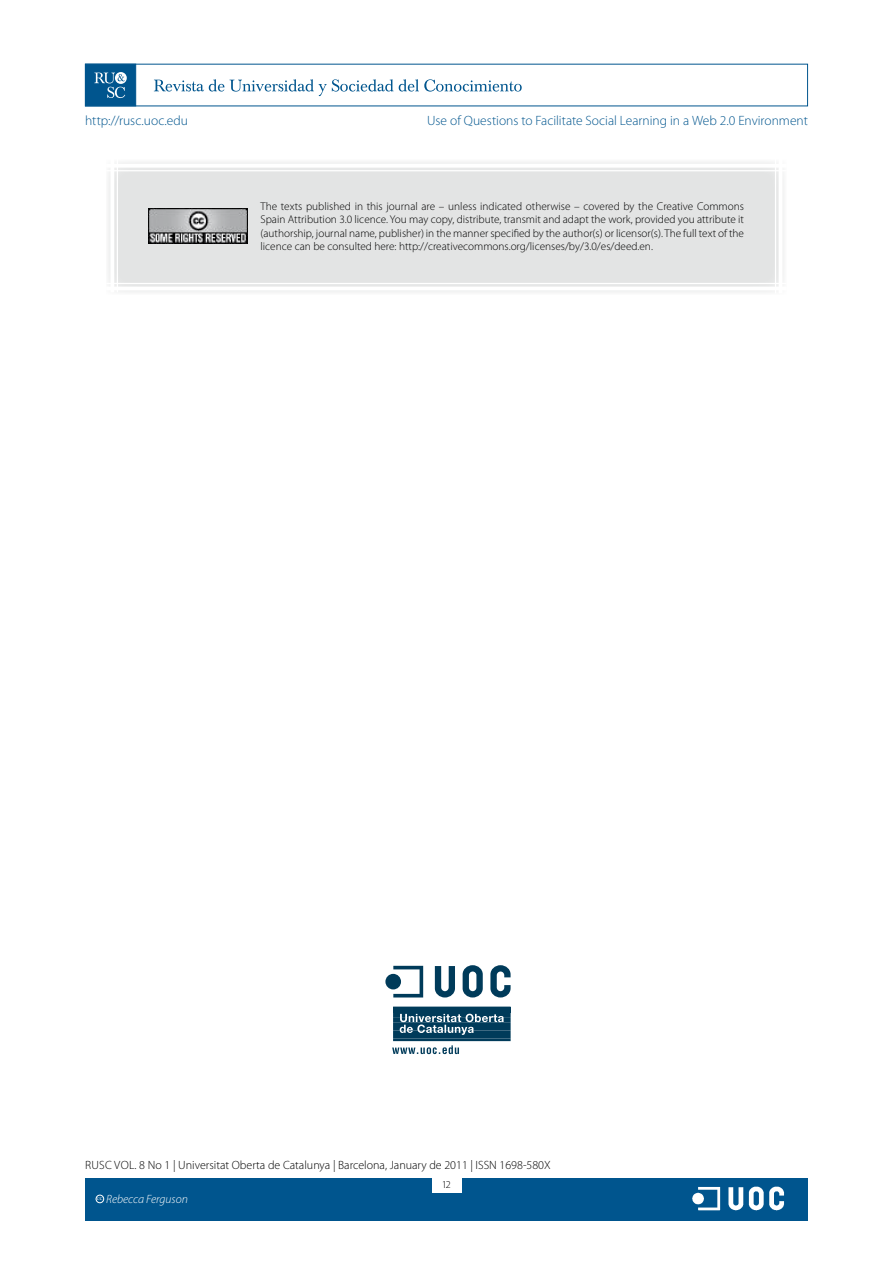
<style>
.page{position:relative;width:893px;height:1263px;background:#fff}
.page>*{position:absolute;margin:0;border:0;box-sizing:border-box;transform-origin:0 0}
.t1{font:300 13.5px "Myriad Pro";color:#00558e}
.t2{font:300 12px "Myriad Pro";color:#000}
.t3{font:italic 300 12px "Myriad Pro";color:#fff}
.t4{font:300 11.25px/13.5px "Myriad Pro";color:#000;text-align:justify}
.t5{font:300 10.5px "Myriad Pro";color:#000}
.t6{font:600 3.9px "Adobe Caslon Pro";color:#fff}
</style>
<div class="page">
<hr style="left:393px;top:1038px;width:118px;height:3px;background:#003b5a">
<svg style="left:392px;top:1045px;width:67px;height:9px"></svg>
<svg style="left:393px;top:1013px;width:118px;height:25px;background:#36657d"></svg>
<div style="left:393px;top:1007px;width:118px;height:6px;background:#003b5a"></div>
<svg style="left:385px;top:965px;width:126px;height:42px"></svg>
<div style="left:85px;top:1178px;width:723px;height:42px;background:#00558e"></div>
<div style="left:85px;top:64px;width:51px;height:42px;background:#00558e;border:1px solid #00558e"></div>
<svg style="left:115px;top:72px;width:12px;height:12px"></svg>
<svg style="left:94px;top:73px;width:31px;height:25px"></svg>
<svg style="left:154px;top:79px;width:368px;height:17px"></svg>
<div style="left:432px;top:1176px;width:29px;height:17px;background:#fff"></div>
<img style="left:692px;top:1186px;width:93px;height:25px">
<div style="left:96px;top:1195px;width:8px;height:8px;border:1px solid #fff;border-radius:50%"></div>
<div style="left:106px;top:160px;width:681px;height:135px;background:#e3e4e4"></div>
<hr style="left:117px;top:157px;width:1px;height:135px;background:#fff">
<hr style="left:110px;top:157px;width:4px;height:135px;background:#fff">
<hr style="left:106px;top:170px;width:681px;height:1px;background:#fff">
<hr style="left:106px;top:164px;width:681px;height:4px;background:#fff">
<hr style="left:106px;top:283px;width:681px;height:1px;background:#fff">
<hr style="left:106px;top:287px;width:681px;height:3px;background:#fff">
<hr style="left:775px;top:158px;width:1px;height:135px;background:#fff">
<hr style="left:779px;top:158px;width:3px;height:135px;background:#fff">
<img style="left:149px;top:209px;width:99px;height:34px">
<p class="t1" style="left:85px;top:113px;width:105px">http://rusc.uoc.edu</p>
<p class="t1" style="left:427px;top:113px;width:382px">Use of Questions to Facilitate Social Learning in a Web 2.0 Environment</p>
<p class="t4" style="left:261px;top:200px;width:485px">The texts published in this journal are – unless indicated otherwise – covered by the Creative Commons Spain Attribution 3.0 licence. You may copy, distribute, transmit and adapt the work, provided you attribute it (authorship, journal name, publisher) in the manner specified by the author(s) or licensor(s). The full text of the licence can be consulted here: http://creativecommons.org/licenses/by/3.0/es/deed.en.</p>
<p class="t2" style="left:85px;top:1158px;width:467px">RUSC VOL. 8 No 1 | Universitat Oberta de Catalunya | Barcelona, January de 2011 | ISSN 1698-580X</p>
<p class="t3" style="left:106px;top:1193px;width:83px">Rebecca Ferguson</p>
<p class="t6" style="left:97px;top:1197px;width:7px">CC</p>
<p class="t5" style="left:443px;top:1178px;width:9px">12</p>
</div>
